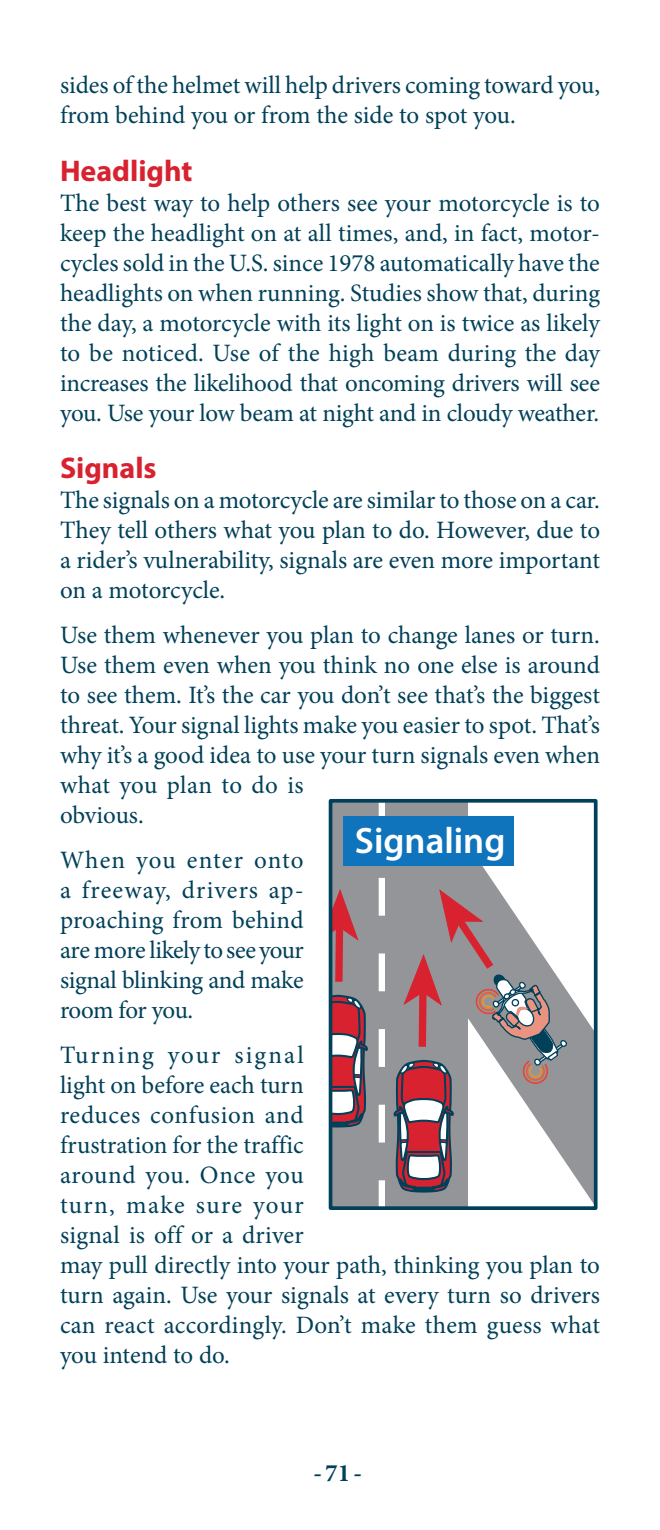
<style>
.page{position:relative;width:660px;height:1530px;background:#fff}
.page>*{position:absolute;margin:0;border:0;box-sizing:border-box;transform-origin:0 0}
.t1{font:600 36.75px "Myriad Pro";color:#fff}
.Hed_3{font:700 30px "Myriad Pro";color:#d82230}
.Body_text{font:25px/30px "Minion Pro";color:#004059}
.t2{font:700 25px "Minion Pro";color:#004059}
</style>
<div class="page">
<div style="left:331px;top:801px;width:137px;height:405px;background:#939598"></div>
<svg style="left:379px;top:804px;width:6px;height:401px"></svg>
<svg style="left:468px;top:816px;width:125px;height:387px"></svg>
<svg style="left:334px;top:995px;width:34px;height:133px;background:#9f6672"></svg>
<svg style="left:334px;top:889px;width:25px;height:52px"></svg>
<div style="left:335px;top:927px;width:8px;height:55px;background:#d82230"></div>
<div style="left:329px;top:799px;width:269px;height:411px;border:4px solid #004059"></div>
<div style="left:343px;top:816px;width:170px;height:50px;background:#1074bc"></div>
<svg style="left:394px;top:888px;width:175px;height:305px"></svg>
<p class="Body_text" style="left:60px;top:70px;width:542px">sides of the helmet will help drivers coming toward you, from behind you or from the side to spot you.</p>
<p class="Hed_3" style="left:60px;top:151px;width:134px">Headlight</p>
<p class="Body_text" style="left:60px;top:188px;width:542px;text-align:justify">The best way to help others see your motorcycle is to keep the headlight on at all times, and, in fact, motor&shy;cycles sold in the U.S. since 1978 automatically have the headlights on when running. Studies show that, during the day, a motorcycle with its light on is twice as likely to be noticed. Use of the high beam during the day increases the likelihood that oncoming drivers will see you. Use your low beam at night and in cloudy weather.</p>
<p class="Hed_3" style="left:60px;top:449px;width:98px">Signals</p>
<p class="Body_text" style="left:60px;top:485px;width:542px;text-align:justify">The signals on a motorcycle are similar to those on a car.<br>They tell others what you plan to do. However, due to a rider’s vulnerability, signals are even more important on a motorcycle.</p>
<p class="Body_text" style="left:60px;top:620px;width:542px">Use them whenever you plan to change lanes or turn.<br>Use them even when you think no one else is around to see them. It’s the car you don’t see that’s the biggest threat. Your signal lights make you easier to spot. That’s why it’s a good idea to use your turn signals even when what you plan to do is<br>obvious.</p>
<p class="Body_text" style="left:60px;top:845px;width:245px;text-align:justify">When you enter onto a freeway, drivers ap&shy;proaching from behind are more likely to see your signal blinking and make room for you.</p>
<p class="Body_text" style="left:60px;top:1040px;width:542px">Turning your signal<br>light on before each turn<br>reduces confusion and<br>frustration for the traffic<br>around you. Once you<br>turn, make sure your<br>signal is off or a driver<br>may pull directly into your path, thinking you plan to turn again. Use your signals at every turn so drivers can react accordingly. Don’t make them guess what you intend to do.</p>
<p class="t1" style="left:355px;top:817px;width:152px">Signaling</p>
<p class="t2" style="left:314px;top:1455px;width:50px">-71-</p>
</div>
